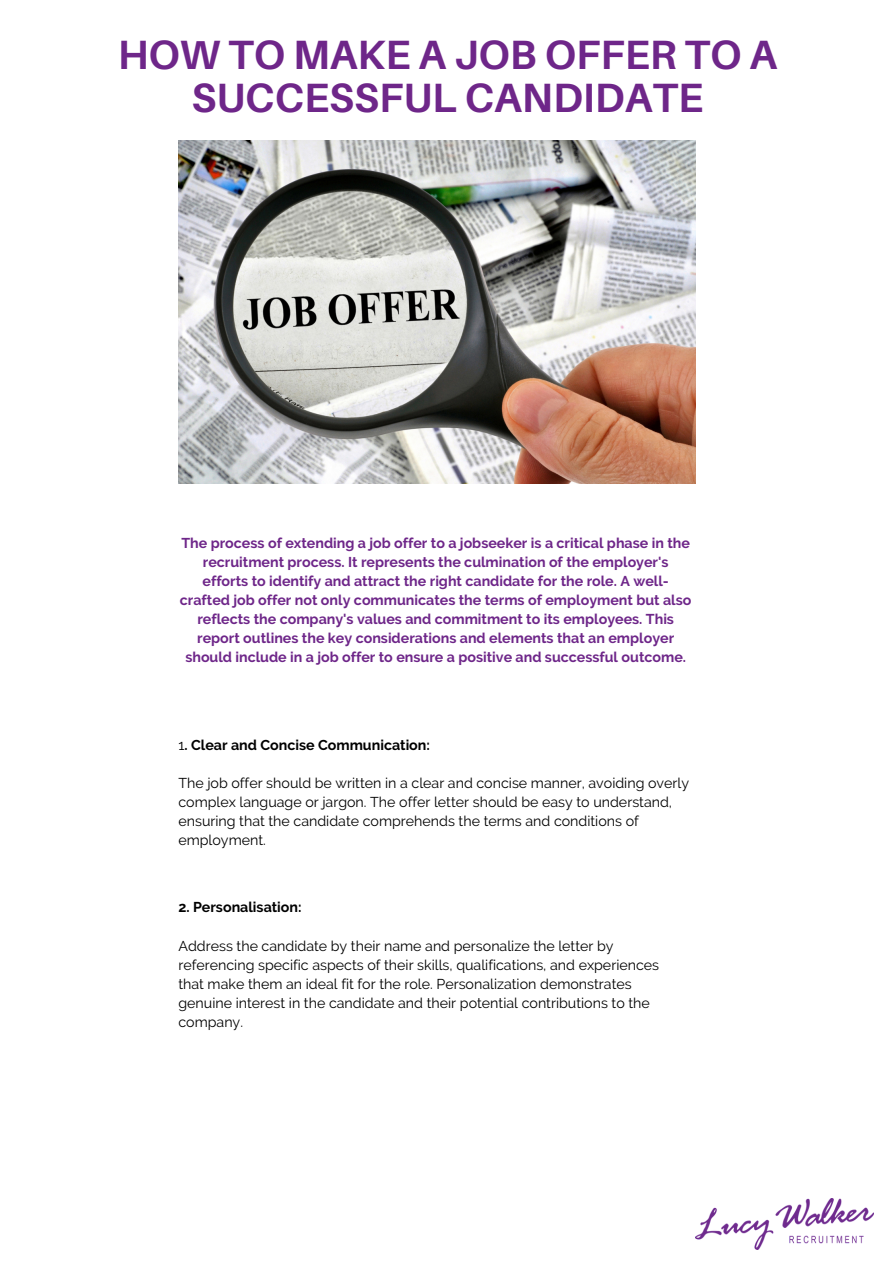
<style>
.page{position:relative;width:893px;height:1264px;background:#fff}
.page>*{position:absolute;margin:0;border:0;box-sizing:border-box;transform-origin:0 0}
.t1{font:700 40.95px/42.8px "Aileron";color:#6e2689;text-align:center}
.t2{font:14.25px/19px "Raleway";color:#000}
.t3{font:700 14.25px/19px "Raleway";color:#6e2689;text-align:center}
.t4{font:700 14.25px "Raleway";color:#000}
.s1{font-weight:400}
</style>
<div class="page">
<img style="left:695px;top:1198px;width:178px;height:51px">
<img style="left:178px;top:141px;width:517px;height:343px">
<p class="t1" style="left:118px;top:32px;width:660px">HOW TO MAKE A JOB OFFER TO A<br>SUCCESSFUL CANDIDATE</p>
<p class="t3" style="left:180px;top:533px;width:513px">The process of extending a job offer to a jobseeker is a critical phase in the recruitment process. It represents the culmination of the employer's efforts to identify and attract the right candidate for the role. A well&shy;crafted job offer not only communicates the terms of employment but also reflects the company's values and commitment to its employees. This report outlines the key considerations and elements that an employer should include in a job offer to ensure a positive and successful outcome.</p>
<p class="t4" style="left:178px;top:736px;width:253px"><span class="s1">1</span>. Clear and Concise Communication:</p>
<p class="t2" style="left:178px;top:773px;width:512px">The job offer should be written in a clear and concise manner, avoiding overly complex language or jargon. The offer letter should be easy to understand, ensuring that the candidate comprehends the terms and conditions of employment.</p>
<p class="t4" style="left:178px;top:898px;width:125px">2. Personalisation:</p>
<p class="t2" style="left:178px;top:935px;width:482px">Address the candidate by their name and personalize the letter by referencing specific aspects of their skills, qualifications, and experiences that make them an ideal fit for the role. Personalization demonstrates genuine interest in the candidate and their potential contributions to the company.</p>
</div>
